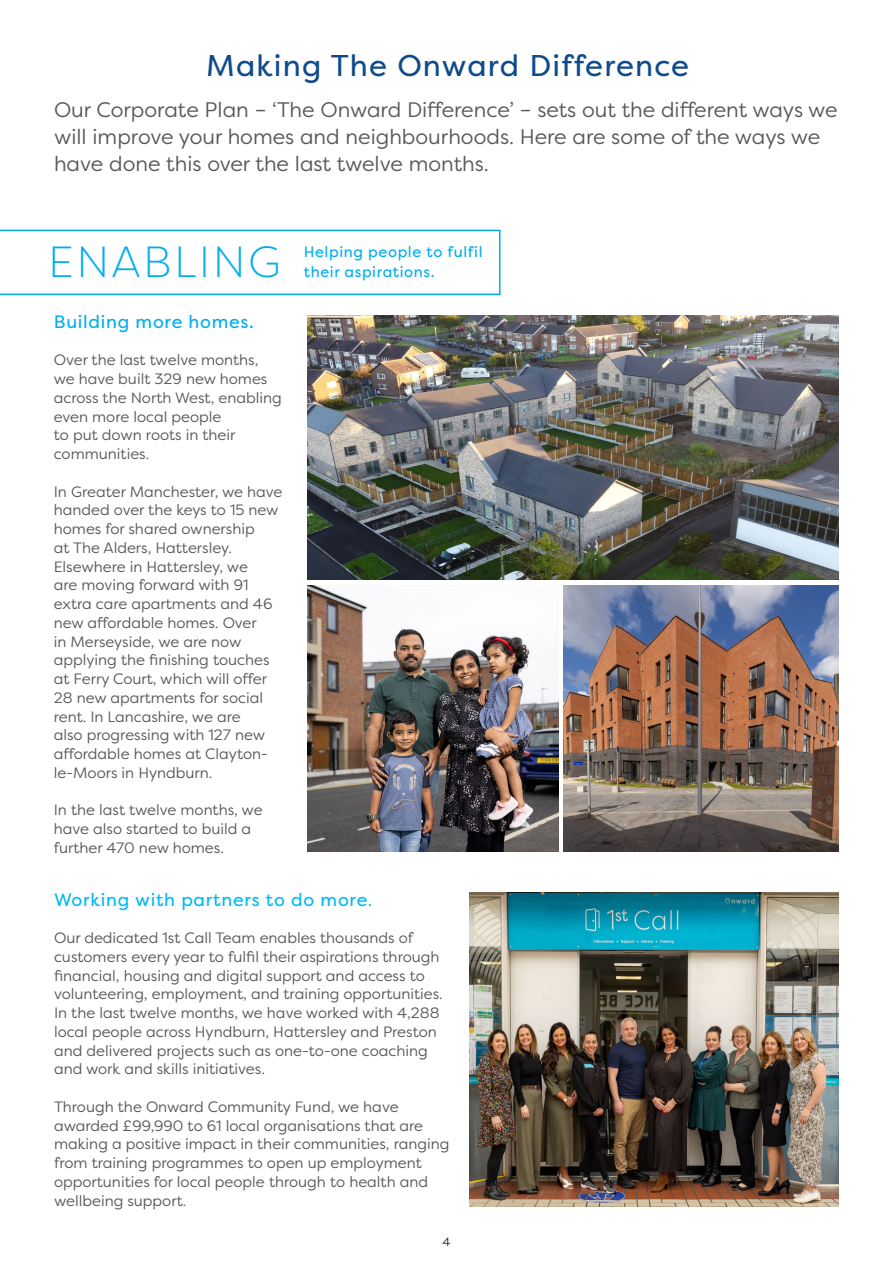
<style>
.page{position:relative;width:893px;height:1263px;background:#fff}
.page>*{position:absolute;margin:0;border:0;box-sizing:border-box;transform-origin:0 0}
.t1{font:300 43.5px "Filson Pro";letter-spacing:.06em;color:#00aeef}
.t2{font:30px "Filson Pro";letter-spacing:.04em;color:#0f4b8b}
.t3{font:21px/27px "Filson Pro";color:#57585a}
.t4{font:18px "Filson Pro";letter-spacing:.04em;color:#00baf1}
.t5{font:18px "Filson Pro";letter-spacing:.04em;color:#00aeef}
.t6{font:15px/18.8px "Filson Pro";color:#57585a}
.t7{font:15px/19.5px "Filson Pro";letter-spacing:.04em;color:#00aeef}
.t8{font:12px "Filson Pro";color:#231f20}
.s1{font-size:15px}
</style>
<div class="page">
<svg style="left:0;top:230px;width:500px;height:65px"></svg>
<img style="left:307px;top:316px;width:532px;height:263px">
<img style="left:307px;top:586px;width:251px;height:266px">
<img style="left:564px;top:586px;width:275px;height:266px">
<img style="left:470px;top:892px;width:369px;height:314px">
<p class="t2" style="left:206px;top:45px;width:484px">Making The Onward Difference</p>
<p class="t3" style="left:54px;top:96px;width:785px">Our Corporate Plan – ‘The Onward Difference’ – sets out the different ways we will improve your homes and neighbourhoods. Here are some of the ways we have done this over the last twelve months.</p>
<p class="t1" style="left:48px;top:234px;width:234px">ENABLING</p>
<p class="t7" style="left:304px;top:242px;width:180px">Helping people to fulfil their aspirations.</p>
<p class="t5" style="left:54px;top:309px;width:202px">Building more homes.</p>
<p class="t6" style="left:54px;top:350px;width:230px">Over the last twelve months, we have built 329 new homes across the North West, enabling even more local people<br>to put down roots in their communities.</p>
<p class="t6" style="left:54px;top:481px;width:230px">In Greater Manchester, we have handed over the keys to 15 new homes for shared ownership<br>at The Alders, Hattersley.<br>Elsewhere in Hattersley, we<br>are moving forward with 91 extra care apartments and 46 new affordable homes. Over<br>in Merseyside, we are now applying the finishing touches at Ferry Court, which will offer<br>28 new apartments for social rent. In Lancashire, we are<br>also progressing with 127 new affordable homes at Clayton&shy;le-Moors in Hyndburn.</p>
<p class="t6" style="left:54px;top:800px;width:210px">In the last twelve months, we have also started to build a</p>
<p class="t6" style="left:54px;top:838px;width:172px">further 470 new homes.</p>
<p class="t4" style="left:54px;top:887px;width:320px">Working with partners to do more<span class="s1">.</span></p>
<p class="t6" style="left:54px;top:928px;width:390px">Our dedicated 1st Call Team enables thousands of customers every year to fulfil their aspirations through financial, housing and digital support and access to volunteering, employment, and training opportunities.<br>In the last twelve months, we have worked with 4,288 local people across Hyndburn, Hattersley and Preston and delivered projects such as one-to-one coaching and work and skills initiatives.</p>
<p class="t6" style="left:54px;top:1097px;width:397px">Through the Onward Community Fund, we have awarded £99,990 to 61 local organisations that are making a positive impact in their communities, ranging from training programmes to open up employment opportunities for local people through to health and wellbeing support.</p>
<p class="t8" style="left:442px;top:1234px;width:10px">4</p>
</div>
